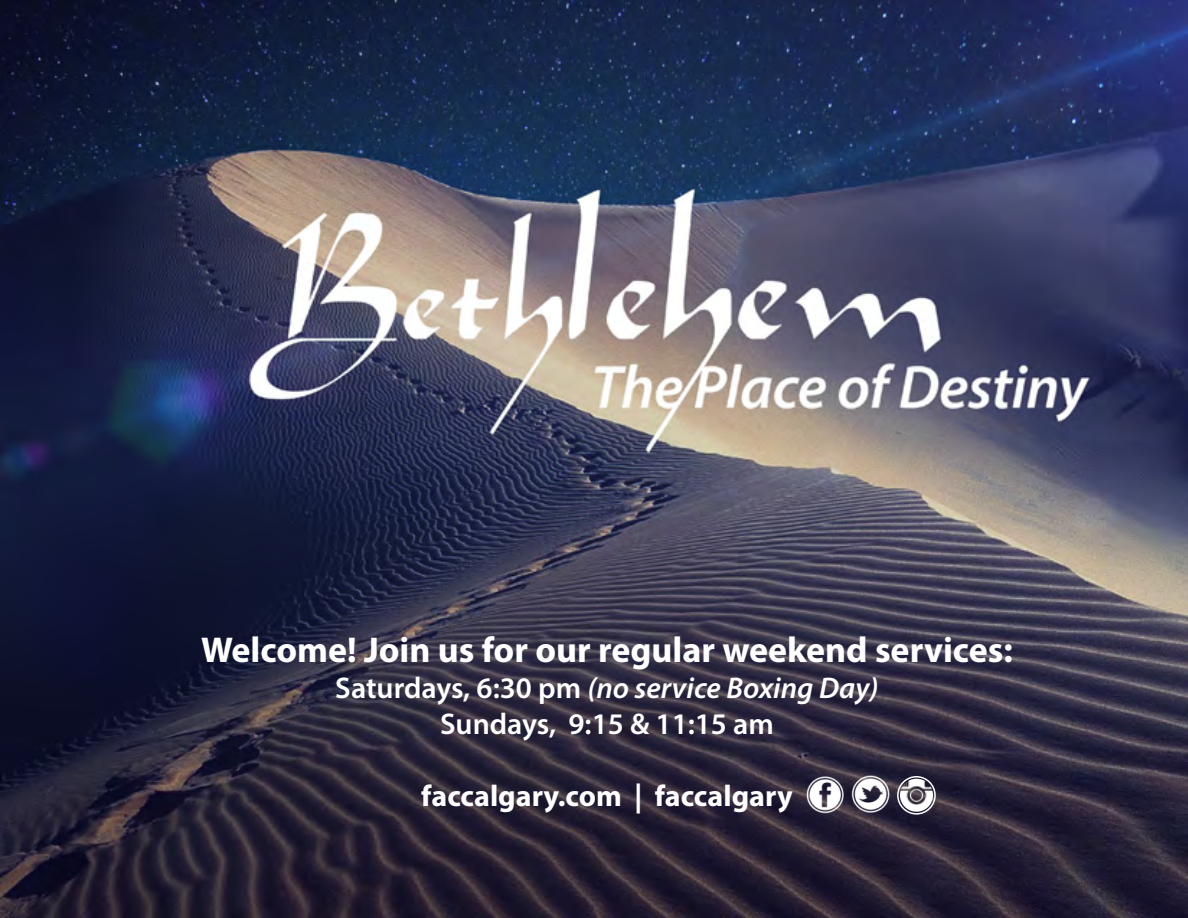
<style>
.page{position:relative;width:1188px;height:918px;background:#fff}
.page>*{position:absolute;margin:0;border:0;box-sizing:border-box;transform-origin:0 0}
.t1{font:700 36px "Myriad Pro";color:#fff}
.t2{font:italic 600 30px "Myriad Pro";color:#fff}
.t3{font:700 30px "Myriad Pro";color:#fff}
.t4{font:600 30px "Myriad Pro";color:#fff}
.s1{font-style:normal}
</style>
<div class="page">
<img style="left:0;top:1px;width:1188px;height:917px">
<img style="left:804px;top:775px;width:41px;height:39px">
<img style="left:851px;top:776px;width:39px;height:37px">
<img style="left:900px;top:779px;width:33px;height:33px;border-radius:17px">
<div style="left:897px;top:776px;width:39px;height:39px;border:2px solid #fff;border-radius:50%"></div>
<p class="t1" style="left:201px;top:626px;width:813px">Welcome! Join us for our regular weekend services:</p>
<p class="t2" style="left:335px;top:668px;width:545px"><span class="s1">Saturdays, 6:30 pm</span> (no service Boxing Day)</p>
<p class="t4" style="left:440px;top:704px;width:335px">Sundays, 9:15 &amp; 11:15 am</p>
<p class="t3" style="left:421px;top:776px;width:373px">faccalgary.com | faccalgary</p>
</div>
